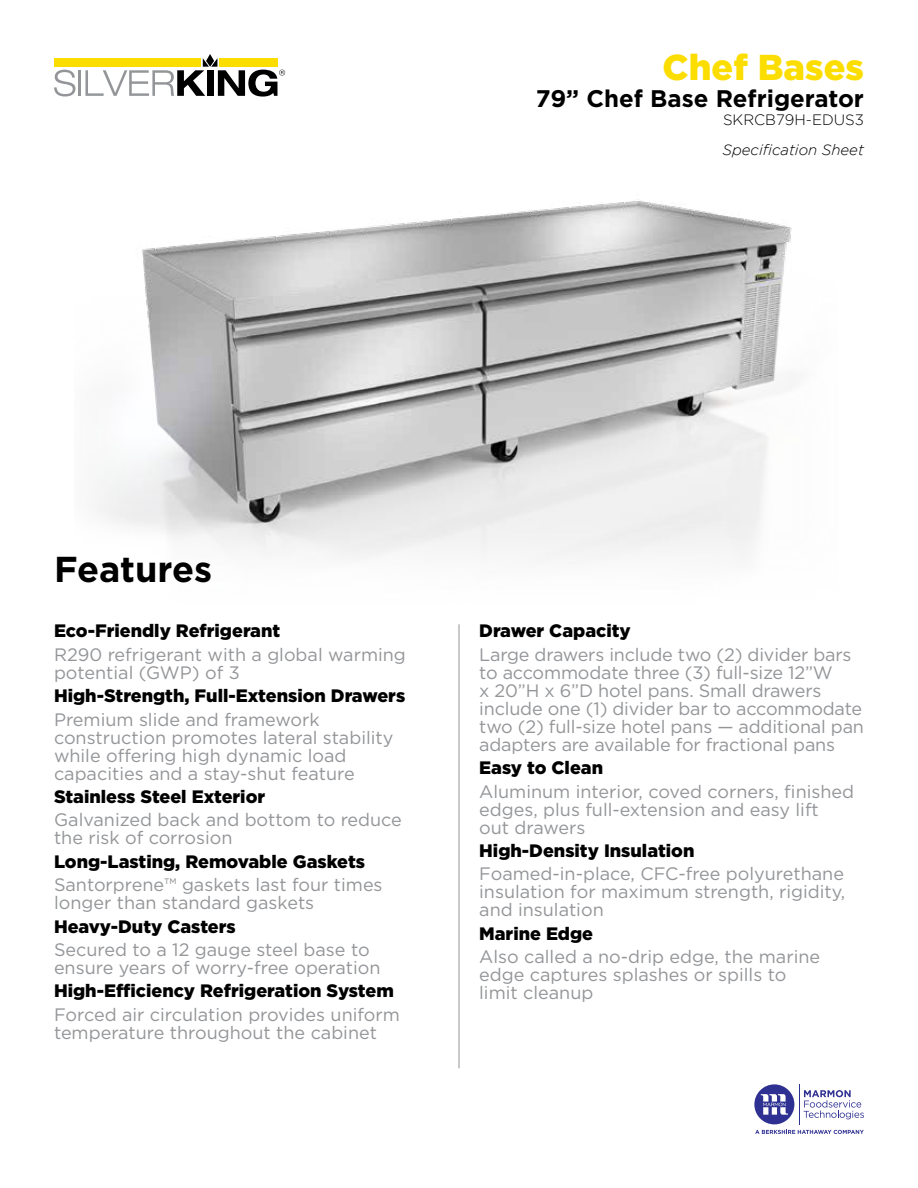
<style>
.page{position:relative;width:918px;height:1188px;background:#fff}
.page>*{position:absolute;margin:0;border:0;box-sizing:border-box;transform-origin:0 0}
.t1{font:900 36px "Gotham";color:#fcdd00}
.t2{font:700 36px "Gotham";color:#000}
.t3{font:700 24px "Gotham";color:#000}
.t4{font:18px/18px "Gotham";color:#939598}
.t5{font:900 18px "Gotham";color:#000}
.t6{font:italic 300 15px "Gotham";color:#000}
.t7{font:300 15px "Gotham";color:#000}
</style>
<div class="page">
<img style="left:75px;top:86px;width:717px;height:473px">
<hr style="left:459px;top:624px;width:1px;height:444px;background:#939598">
<svg style="left:54px;top:70px;width:21px;height:26px"></svg>
<hr style="left:78px;top:70px;width:3px;height:26px;background:#939598">
<div style="left:54px;top:58px;width:147px;height:9px;background:#fcdd00"></div>
<svg style="left:85px;top:54px;width:200px;height:43px"></svg>
<svg style="left:755px;top:1130px;width:109px;height:4px"></svg>
<hr style="left:799px;top:1084px;width:1px;height:40px;background:#2e3092">
<svg style="left:804px;top:1090px;width:60px;height:29px"></svg>
<svg style="left:754px;top:1084px;width:40px;height:40px"></svg>
<h1 class="t1" style="left:663px;top:47px;width:203px">Chef Bases</h1>
<h2 class="t3" style="left:536px;top:82px;width:330px">79” Chef Base Refrigerator</h2>
<p class="t7" style="left:723px;top:111px;width:142px">SKRCB79H-EDUS3</p>
<p class="t6" style="left:723px;top:141px;width:143px">Specification Sheet</p>
<h1 class="t2" style="left:54px;top:546px;width:160px">Features</h1>
<p class="t5" style="left:54px;top:621px;width:228px">Eco-Friendly Refrigerant</p>
<p class="t4" style="left:54px;top:645px;width:353px">R290 refrigerant with a global warming potential (GWP) of 3</p>
<p class="t5" style="left:54px;top:685px;width:353px">High-Strength, Full-Extension Drawers</p>
<p class="t4" style="left:54px;top:710px;width:341px">Premium slide and framework construction promotes lateral stability while offering high dynamic load capacities and a stay-shut feature</p>
<p class="t5" style="left:54px;top:786px;width:213px">Stainless Steel Exterior</p>
<p class="t4" style="left:54px;top:811px;width:349px">Galvanized back and bottom to reduce the risk of corrosion</p>
<p class="t5" style="left:54px;top:851px;width:313px">Long-Lasting, Removable Gaskets</p>
<p class="t4" style="left:54px;top:875px;width:330px">Santorprene™ gaskets last four times longer than standard gaskets</p>
<p class="t5" style="left:54px;top:916px;width:183px">Heavy-Duty Casters</p>
<p class="t4" style="left:54px;top:940px;width:328px">Secured to a 12 gauge steel base to ensure years of worry-free operation</p>
<p class="t5" style="left:54px;top:981px;width:341px">High-Efficiency Refrigeration System</p>
<p class="t4" style="left:54px;top:1005px;width:347px">Forced air circulation provides uniform temperature throughout the cabinet</p>
<p class="t5" style="left:479px;top:621px;width:153px">Drawer Capacity</p>
<p class="t4" style="left:479px;top:645px;width:386px">Large drawers include two (2) divider bars to accommodate three (3) full-size 12”W<br>x 20”H x 6”D hotel pans. Small drawers include one (1) divider bar to accommodate two (2) full-size hotel pans — additional pan adapters are available for fractional pans</p>
<p class="t5" style="left:479px;top:757px;width:125px">Easy to Clean</p>
<p class="t4" style="left:479px;top:782px;width:376px">Aluminum interior, coved corners, finished edges, plus full-extension and easy lift<br>out drawers</p>
<p class="t5" style="left:479px;top:840px;width:217px">High-Density Insulation</p>
<p class="t4" style="left:479px;top:865px;width:368px;text-align:justify">Foamed-in-place, CFC-free polyurethane insulation for maximum strength, rigidity, and insulation</p>
<p class="t5" style="left:479px;top:923px;width:115px">Marine Edge</p>
<p class="t4" style="left:479px;top:947px;width:342px">Also called a no-drip edge, the marine edge captures splashes or spills to limit cleanup</p>
</div>
